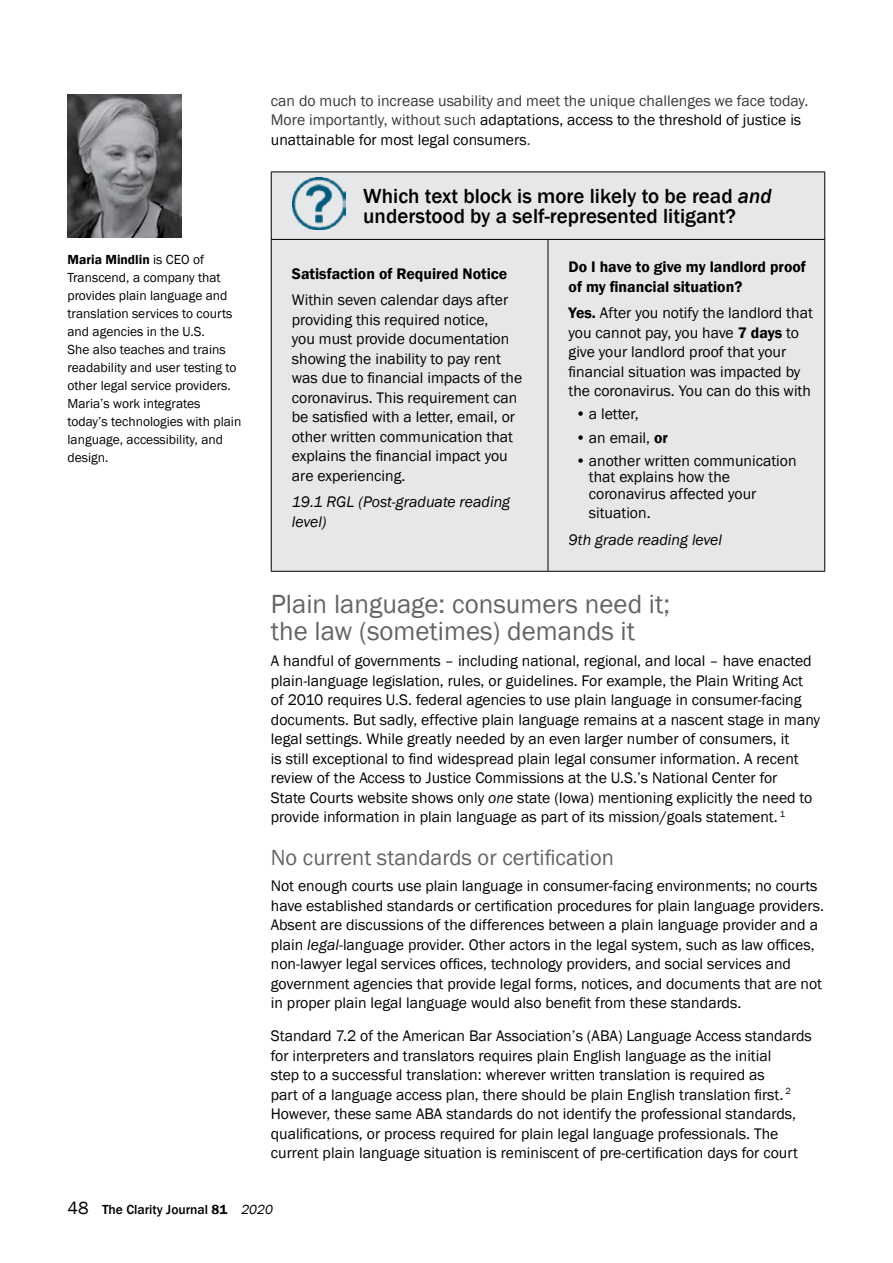
<style>
.page{position:relative;width:893px;height:1263px;background:#fff}
.page>*{position:absolute;margin:0;border:0;box-sizing:border-box;transform-origin:0 0}
.t1{font:27px/27px "Franklin Gothic";color:#636466}
.t2{font:22.5px "Franklin Gothic";color:#636466}
.t3{font:500 21px/19.5px "Franklin Gothic";color:#000}
.t4{font:15.75px/19.5px "Franklin Gothic";color:#000}
.t5{font:15.75px/19.5px "Franklin Gothic";color:#3b3838}
.t6{font:600 15.75px/19.5px "Franklin Gothic";color:#000}
.t7{font:italic 15.75px/19.5px "Franklin Gothic";color:#000}
.t8{font:13.5px/18px "Franklin Gothic";color:#000}
.t9{font:500 13.5px "Franklin Gothic";color:#000}
.s1{color:#000}
.s2{font-weight:600}
.s3{font-style:italic}
.s4{font-weight:400;font-size:18px}
.s5{font-weight:400;font-style:italic}
</style>
<div class="page">
<img style="left:68px;top:95px;width:113px;height:143px">
<div style="left:272px;top:173px;width:552px;height:398px;background:#e6e7e8"></div>
<hr style="left:271px;top:172px;width:277px;height:1px;background:#000">
<hr style="left:271px;top:172px;width:1px;height:67px;background:#000">
<hr style="left:548px;top:172px;width:277px;height:1px;background:#000">
<hr style="left:824px;top:172px;width:1px;height:67px;background:#000">
<hr style="left:271px;top:239px;width:277px;height:1px;background:#000">
<hr style="left:271px;top:240px;width:1px;height:331px;background:#000">
<hr style="left:548px;top:239px;width:277px;height:1px;background:#000">
<hr style="left:548px;top:240px;width:1px;height:331px;background:#000">
<hr style="left:824px;top:240px;width:1px;height:331px;background:#000">
<hr style="left:271px;top:571px;width:277px;height:1px;background:#000">
<hr style="left:548px;top:571px;width:277px;height:1px;background:#000">
<img style="left:293px;top:177px;width:53px;height:53px">
<p class="t5" style="left:271px;top:91px;width:539px">can do much to increase usability and meet the unique challenges we face today.<br>More importantly, without such <span class="s1">adaptations, access to the threshold of justice is unattainable for most legal consumers</span>.</p>
<p class="t8" style="left:68px;top:251px;width:175px"><span class="s2">Maria Mindlin</span> is CEO of<br>Transcend, a company that provides plain language and translation services to courts and agencies in the U.S.<br>She also teaches and trains readability and user testing to other legal service providers.<br>Maria’s work integrates today’s technologies with plain language, accessibility, and design.</p>
<h3 class="t3" style="left:363px;top:187px;width:410px">Which text block is more likely to be read <span class="s3">and </span>understood by a self-represented litigant?</h3>
<p class="t6" style="left:292px;top:264px;width:217px">Satisfaction of Required Notice</p>
<p class="t4" style="left:292px;top:291px;width:232px">Within seven calendar days after providing this required notice,<br>you must provide documentation showing the inability to pay rent was due to financial impacts of the coronavirus. This requirement can be satisfied with a letter, email, or other written communication that explains the financial impact you are experiencing.</p>
<p class="t7" style="left:292px;top:492px;width:220px">19.1 RGL (Post-graduate reading level)</p>
<p class="t6" style="left:569px;top:258px;width:239px">Do I have to give my landlord proof of my financial situation?</p>
<p class="t4" style="left:569px;top:303px;width:246px"><span class="s2">Yes.</span> After you notify the landlord that you cannot pay, you have <span class="s2">7 days</span> to give your landlord proof that your financial situation was impacted by the coronavirus. You can do this with</p>
<p class="t4" style="left:575px;top:405px;width:65px">• a letter,</p>
<p class="t4" style="left:575px;top:428px;width:94px">• an email, <span class="s2">or</span></p>
<p class="t4" style="left:589px;top:453px;width:209px;line-height:16.5px;text-indent:-13px">• another written communication that explains how the coronavirus affected your</p>
<p class="t4" style="left:589px;top:504px;width:63px">situation.</p>
<p class="t7" style="left:569px;top:530px;width:155px">9th grade reading level</p>
<h1 class="t1" style="left:271px;top:591px;width:401px">Plain language: consumers need it; the law (sometimes) demands it</h1>
<p class="t4" style="left:271px;top:651px;width:551px">A handful of governments – including national, regional, and local – have enacted plain-language legislation, rules, or guidelines. For example, the Plain Writing Act<br>of 2010 requires U.S. federal agencies to use plain language in consumer-facing documents. But sadly, effective plain language remains at a nascent stage in many legal settings. While greatly needed by an even larger number of consumers, it<br>is still exceptional to find widespread plain legal consumer information. A recent review of the Access to Justice Commissions at the U.S.’s National Center for<br>State Courts website shows only <span class="s3">one</span> state (Iowa) mentioning explicitly the need to provide information in plain language as part of its mission/goals statement. <sup>1</sup></p>
<h2 class="t2" style="left:271px;top:843px;width:345px">No current standards or certification</h2>
<p class="t4" style="left:271px;top:876px;width:555px">Not enough courts use plain language in consumer-facing environments; no courts have established standards or certification procedures for plain language providers.<br>Absent are discussions of the differences between a plain language provider and a plain <span class="s3">legal</span>-language provider. Other actors in the legal system, such as law offices, non-lawyer legal services offices, technology providers, and social services and government agencies that provide legal forms, notices, and documents that are not in proper plain legal language would also benefit from these standards.</p>
<p class="t4" style="left:271px;top:1026px;width:542px">Standard 7.2 of the American Bar Association’s (ABA) Language Access standards for interpreters and translators requires plain English language as the initial<br>step to a successful translation: wherever written translation is required as<br>part of a language access plan, there should be plain English translation first. <sup>2<br></sup>However, these same ABA standards do not identify the professional standards, qualifications, or process required for plain legal language professionals. The current plain language situation is reminiscent of pre-certification days for court</p>
<p class="t9" style="left:68px;top:1201px;width:209px"><span class="s4">48</span> The Clarity Journal <span class="s2">81</span> <span class="s5">2020</span></p>
</div>
